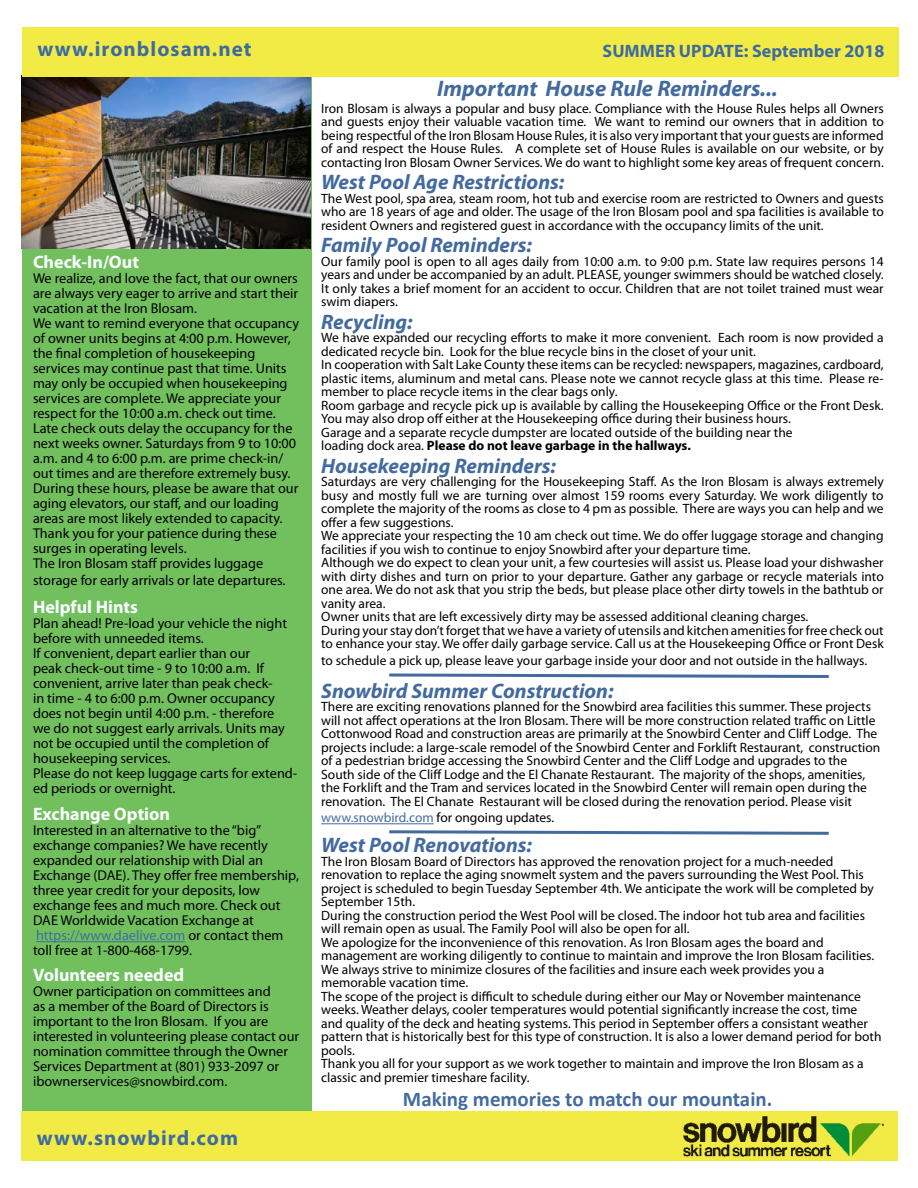
<style>
.page{position:relative;width:918px;height:1188px;background:#fff}
.page>*{position:absolute;margin:0;border:0;box-sizing:border-box;transform-origin:0 0}
.t1{font:italic 700 22.5px "Myriad Pro";color:#436a9f}
.t2{font:italic 700 21px "Myriad Pro";color:#436a9f}
.t3{font:700 21px "Myriad Pro";letter-spacing:.05em;color:#3e6ba0}
.t4{font:700 21px "Calibri";color:#436ba0}
.t5{font:700 18px "Myriad Pro";color:#fafdff}
.t6{font:700 18px "Myriad Pro";color:#3e6ba0}
.t7{font:14.25px/15px "Myriad Pro";color:#000}
.t8{font:13.5px/13.5px "Myriad Pro";color:#000}
.s1{color:#426b9f}
.s2{font-weight:700}
.s3{font-style:normal;font-size:18px;color:#fafdff}
</style>
<div class="page">
<div style="left:22px;top:72px;width:290px;height:1052px;background:#72c05d"></div>
<hr style="left:36px;top:941px;width:149px;height:1px;background:#426b9f">
<img style="left:22px;top:77px;width:289px;height:171px">
<div style="left:22px;top:27px;width:877px;height:50px;background:#f2eb45"></div>
<div style="left:21px;top:1112px;width:877px;height:49px;background:#f2eb45"></div>
<img style="left:683px;top:1116px;width:201px;height:41px">
<hr style="left:321px;top:823px;width:113px;height:1px;background:#426b9f">
<svg style="left:389px;top:673px;width:440px;height:5px"></svg>
<svg style="left:389px;top:830px;width:440px;height:5px"></svg>
<h2 class="t3" style="left:38px;top:35px;width:216px">www.ironblosam.net</h2>
<h3 class="t5" style="left:33px;top:250px;width:108px">Check-In/Out</h3>
<p class="t7" style="left:33px;top:271px;width:268px">We realize, and love the fact, that our owners are always very eager to arrive and start their vacation at the Iron Blosam.<br>We want to remind everyone that occupancy of owner units begins at 4:00 p.m. However, the final completion of housekeeping services may continue past that time. Units may only be occupied when housekeeping services are complete. We appreciate your respect for the 10:00 a.m. check out time.<br>Late check outs delay the occupancy for the next weeks owner. Saturdays from 9 to 10:00 a.m. and 4 to 6:00 p.m. are prime check-in/ out times and are therefore extremely busy.<br>During these hours, please be aware that our aging elevators, our staff, and our loading areas are most likely extended to capacity.<br>Thank you for your patience during these surges in operating levels.<br>The Iron Blosam staff provides luggage</p>
<p class="t7" style="left:33px;top:572px;width:254px">storage for early arrivals or late departures.</p>
<h3 class="t5" style="left:33px;top:595px;width:107px">Helpful Hints</h3>
<p class="t7" style="left:33px;top:616px;width:266px">Plan ahead! Pre-load your vehicle the night before with unneeded items.<br>If convenient, depart earlier than our<br>peak check-out time - 9 to 10:00 a.m. If convenient, arrive later than peak check-<br>in time - 4 to 6:00 p.m. Owner occupancy does not begin until 4:00 p.m. - therefore<br>we do not suggest early arrivals. Units may not be occupied until the completion of housekeeping services.<br>Please do not keep luggage carts for extend&shy;ed periods or overnight.</p>
<h3 class="t5" style="left:33px;top:802px;width:139px">Exchange Option</h3>
<p class="t7" style="left:33px;top:823px;width:268px">Interested in an alternative to the “big” exchange companies? We have recently expanded our relationship with Dial an Exchange (DAE). They offer free membership, three year credit for your deposits, low exchange fees and much more. Check out DAE Worldwide Vacation Exchange at <span class="s1">https://www.daelive.com</span> or contact them toll free at 1-800-468-1799.</p>
<h3 class="t5" style="left:33px;top:963px;width:153px">Volunteers needed</h3>
<p class="t7" style="left:33px;top:983px;width:268px">Owner participation on committees and<br>as a member of the Board of Directors is important to the Iron Blosam. If you are interested in volunteering please contact our nomination committee through the Owner Services Department at (801) 933-2097 or ibownerservices@snowbird.com.</p>
<h2 class="t3" style="left:37px;top:1124px;width:203px">www.snowbird.com</h2>
<h3 class="t6" style="left:603px;top:39px;width:283px">SUMMER UPDATE: September 2018</h3>
<h1 class="t1" style="left:437px;top:74px;width:342px">Important House Rule Reminders...</h1>
<p class="t8" style="left:321px;top:101px;width:564px;text-align:justify">Iron Blosam is always a popular and busy place. Compliance with the House Rules helps all Owners and guests enjoy their valuable vacation time. We want to remind our owners that in addition to being respectful of the Iron Blosam House Rules, it is also very important that your guests are informed of and respect the House Rules. A complete set of House Rules is available on our website, or by contacting Iron Blosam Owner Services. We do want to highlight some key areas of frequent concern.</p>
<h2 class="t2" style="left:321px;top:169px;width:245px">West Pool Age Restrictions:</h2>
<p class="t8" style="left:321px;top:191px;width:564px;text-align:justify">The West pool, spa area, steam room, hot tub and exercise room are restricted to Owners and guests who are 18 years of age and older. The usage of the Iron Blosam pool and spa facilities is available to resident Owners and registered guest in accordance with the occupancy limits of the unit.</p>
<h2 class="t2" style="left:321px;top:232px;width:212px">Family Pool Reminders:</h2>
<p class="t8" style="left:321px;top:254px;width:564px;text-align:justify">Our family pool is open to all ages daily from 10:00 a.m. to 9:00 p.m. State law requires persons 14 years and under be accompanied by an adult. PLEASE, younger swimmers should be watched closely.<br>It only takes a brief moment for an accident to occur. Children that are not toilet trained must wear swim diapers.</p>
<h2 class="t2" style="left:321px;top:308px;width:93px">Recycling:</h2>
<p class="t8" style="left:321px;top:331px;width:564px">We have expanded our recycling efforts to make it more convenient. Each room is now provided a dedicated recycle bin. Look for the blue recycle bins in the closet of your unit.<br>In cooperation with Salt Lake County these items can be recycled: newspapers, magazines, cardboard, plastic items, aluminum and metal cans. Please note we cannot recycle glass at this time. Please re&shy;member to place recycle items in the clear bags only.<br>Room garbage and recycle pick up is available by calling the Housekeeping Office or the Front Desk.<br>You may also drop off either at the Housekeeping office during their business hours.<br>Garage and a separate recycle dumpster are located outside of the building near the<br>loading dock area. <span class="s2">Please do not leave garbage in the hallways.</span></p>
<h2 class="t2" style="left:321px;top:452px;width:236px">Housekeeping Reminders:</h2>
<p class="t8" style="left:321px;top:475px;width:564px">Saturdays are very challenging for the Housekeeping Staff. As the Iron Blosam is always extremely busy and mostly full we are turning over almost 159 rooms every Saturday. We work diligently to complete the majority of the rooms as close to 4 pm as possible. There are ways you can help and we offer a few suggestions.<br>We appreciate your respecting the 10 am check out time. We do offer luggage storage and changing facilities if you wish to continue to enjoy Snowbird after your departure time.<br>Although we do expect to clean your unit, a few courtesies will assist us. Please load your dishwasher with dirty dishes and turn on prior to your departure. Gather any garbage or recycle materials into one area. We do not ask that you strip the beds, but please place other dirty towels in the bathtub or vanity area.<br>Owner units that are left excessively dirty may be assessed additional cleaning charges.<br>During your stay don’t forget that we have a variety of utensils and kitchen amenities for free check out to enhance your stay. We offer daily garbage service. Call us at the Housekeeping Office or Front Desk</p>
<p class="t8" style="left:321px;top:653px;width:548px">to schedule a pick up, please leave your garbage inside your door and not outside in the hallways.</p>
<h2 class="t2" style="left:321px;top:677px;width:307px">Snowbird Summer Construction:<span class="s3">ls</span></h2>
<p class="t8" style="left:321px;top:700px;width:561px">There are exciting renovations planned for the Snowbird area facilities this summer. These projects will not affect operations at the Iron Blosam. There will be more construction related traffic on Little Cottonwood Road and construction areas are primarily at the Snowbird Center and Cliff Lodge. The projects include: a large-scale remodel of the Snowbird Center and Forklift Restaurant, construction of a pedestrian bridge accessing the Snowbird Center and the Cliff Lodge and upgrades to the South side of the Cliff Lodge and the El Chanate Restaurant. The majority of the shops, amenities, the Forklift and the Tram and services located in the Snowbird Center will remain open during the renovation. The El Chanate Restaurant will be closed during the renovation period. Please visit</p>
<p class="t8" style="left:321px;top:811px;width:235px"><span class="s1">www.snowbird.com</span> for ongoing updates.</p>
<h2 class="t2" style="left:321px;top:832px;width:225px">West Pool Renovations:<span class="s3">ls</span></h2>
<p class="t8" style="left:321px;top:854px;width:562px">The Iron Blosam Board of Directors has approved the renovation project for a much-needed renovation to replace the aging snowmelt system and the pavers surrounding the West Pool. This project is scheduled to begin Tuesday September 4th. We anticipate the work will be completed by September 15th.<br>During the construction period the West Pool will be closed. The indoor hot tub area and facilities will remain open as usual. The Family Pool will also be open for all.<br>We apologize for the inconvenience of this renovation. As Iron Blosam ages the board and management are working diligently to continue to maintain and improve the Iron Blosam facilities.<br>We always strive to minimize closures of the facilities and insure each week provides you a memorable vacation time.<br>The scope of the project is difficult to schedule during either our May or November maintenance weeks. Weather delays, cooler temperatures would potential significantly increase the cost, time and quality of the deck and heating systems. This period in September offers a consistant weather pattern that is historically best for this type of construction. It is also a lower demand period for both pools.<br>Thank you all for your support as we work together to maintain and improve the Iron Blosam as a classic and premier timeshare facility.</p>
<h2 class="t4" style="left:403px;top:1086px;width:371px">Making memories to match our mountain.</h2>
</div>
